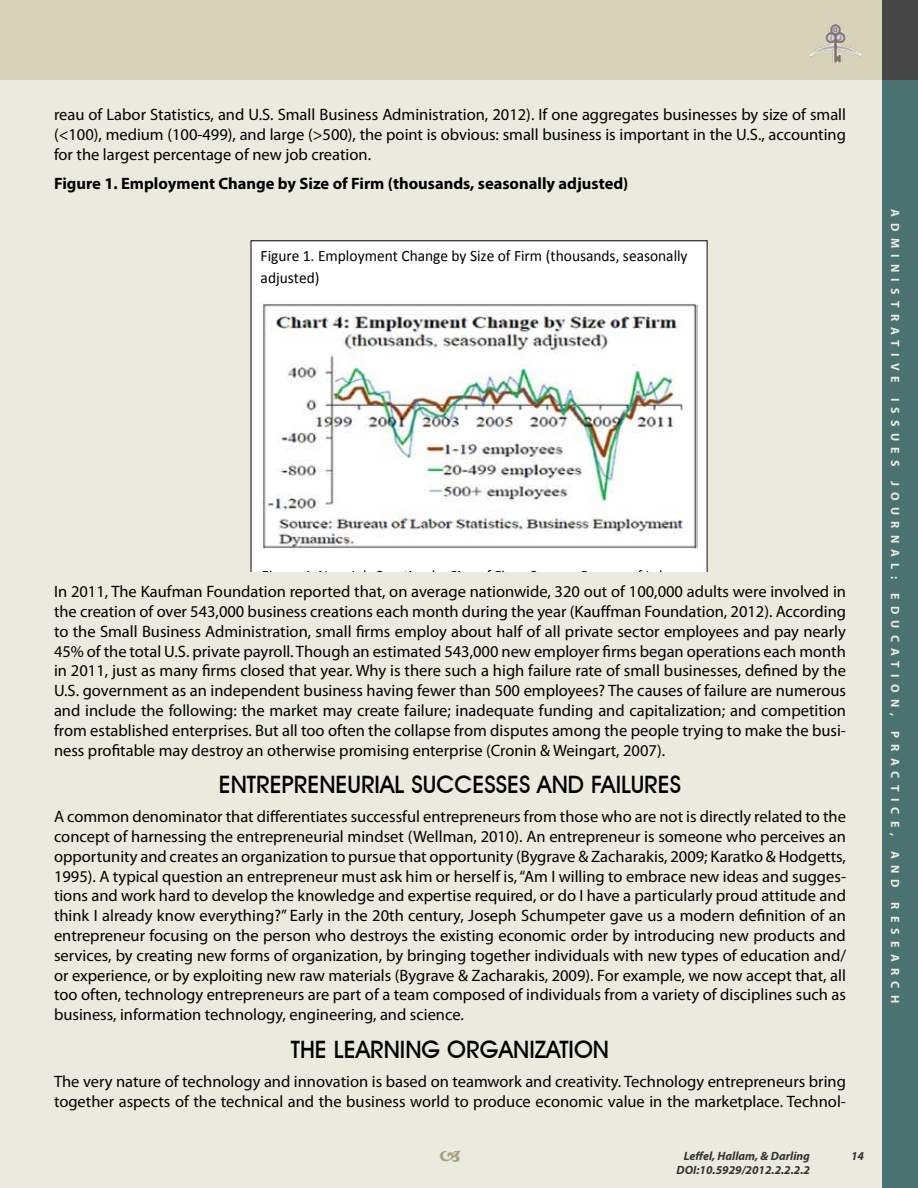
<style>
.page{position:relative;width:918px;height:1188px;background:#ebeade}
.page>*{position:absolute;margin:0;border:0;box-sizing:border-box;transform-origin:0 0}
.t1{font:500 24px "Avant Garde IT Cby BT";color:#000}
.t2{font:16.5px/19.8px "Myriad Pro";color:#000;text-align:justify}
.t3{font:700 16.5px "Myriad Pro";color:#000}
.t4{font:15.9px/22.2px "Calibri";color:#000}
.t5{font:700 12px "Myriad Pro";letter-spacing:.52em;color:#ebeade}
.t6{font:italic 700 12px "Myriad Pro";color:#333}
</style>
<div class="page">
<div style="left:0;top:0;width:882px;height:80px;background:#d7d3b9"></div>
<div style="left:882px;top:80px;width:36px;height:1108px;background:#4a7270"></div>
<div style="left:882px;top:0;width:36px;height:80px;background:#464646"></div>
<img style="left:811px;top:24px;width:50px;height:38px">
<svg style="left:251px;top:240px;width:457px;height:332px"></svg>
<div style="left:251px;top:246px;width:456px;height:326px;background:#fff"></div>
<img style="left:261px;top:304px;width:437px;height:245px">
<p class="t2" style="left:54px;top:105px;width:794px">reau of Labor Statistics, and U.S. Small Business Administration, 2012). If one aggregates businesses by size of small (&lt;100), medium (100-499), and large (&gt;500), the point is obvious: small business is important in the U.S., accounting for the largest percentage of new job creation.</p>
<p class="t3" style="left:54px;top:172px;width:576px">Figure 1. Employment Change by Size of Firm (thousands, seasonally adjusted)</p>
<p class="t4" style="left:261px;top:245px;width:428px">Figure 1. Employment Change by Size of Firm (thousands, seasonally adjusted)</p>
<p class="t2" style="left:54px;top:582px;width:794px">In 2011, The Kaufman Foundation reported that, on average nationwide, 320 out of 100,000 adults were involved in the creation of over 543,000 business creations each month during the year (Kauffman Foundation, 2012). According to the Small Business Administration, small firms employ about half of all private sector employees and pay nearly 45% of the total U.S. private payroll. Though an estimated 543,000 new employer firms began operations each month in 2011, just as many firms closed that year. Why is there such a high failure rate of small businesses, defined by the U.S. government as an independent business having fewer than 500 employees? The causes of failure are numerous and include the following: the market may create failure; inadequate funding and capitalization; and competition from established enterprises. But all too often the collapse from disputes among the people trying to make the busi&shy;ness profitable may destroy an otherwise promising enterprise (Cronin &amp; Weingart, 2007).</p>
<h1 class="t1" style="left:219px;top:770px;width:129px">ENTREPRENEURIAL</h1>
<h1 class="t1" style="left:411px;top:770px;width:74px">SUCCESSES</h1>
<h1 class="t1" style="left:537px;top:770px;width:77px">AND FAILURES</h1>
<p class="t2" style="left:54px;top:807px;width:794px">A common denominator that differentiates successful entrepreneurs from those who are not is directly related to the concept of harnessing the entrepreneurial mindset (Wellman, 2010). An entrepreneur is someone who perceives an opportunity and creates an organization to pursue that opportunity (Bygrave &amp; Zacharakis, 2009; Karatko &amp; Hodgetts, 1995). A typical question an entrepreneur must ask him or herself is, “Am I willing to embrace new ideas and sugges&shy;tions and work hard to develop the knowledge and expertise required, or do I have a particularly proud attitude and think I already know everything?” Early in the 20th century, Joseph Schumpeter gave us a modern definition of an entrepreneur focusing on the person who destroys the existing economic order by introducing new products and services, by creating new forms of organization, by bringing together individuals with new types of education and/ or experience, or by exploiting new raw materials (Bygrave &amp; Zacharakis, 2009). For example, we now accept that, all too often, technology entrepreneurs are part of a team composed of individuals from a variety of disciplines such as business, information technology, engineering, and science.</p>
<h1 class="t1" style="left:291px;top:1035px;width:192px">THE LEARNING ORGA</h1>
<h1 class="t1" style="left:513px;top:1035px;width:46px">NIZATIO</h1>
<h1 class="t1" style="left:593px;top:1035px;width:18px">N</h1>
<p class="t2" style="left:54px;top:1071px;width:793px">The very nature of technology and innovation is based on teamwork and creativity. Technology entrepreneurs bring together aspects of the technical and the business world to produce economic value in the marketplace. Technol-</p>
<p class="t4" style="left:261px;top:587px;width:387px">Statistics, Business Employment Change by Size of Firm, Small</p>
<p class="t6" style="left:684px;top:1148px;width:128px">Leffel, Hallam, &amp; Darling</p>
<p class="t6" style="left:851px;top:1148px;width:14px">14</p>
<p class="t6" style="left:677px;top:1162px;width:135px">DOI:10.5929/2012.2.2.2.2</p>
<p class="t5" style="left:903px;top:209px;width:795px;rotate:90deg">ADMINISTRATIVE ISSUES JOURNAL: EdUCATION, PRACTICE, AND RESEARCH</p>
</div>
